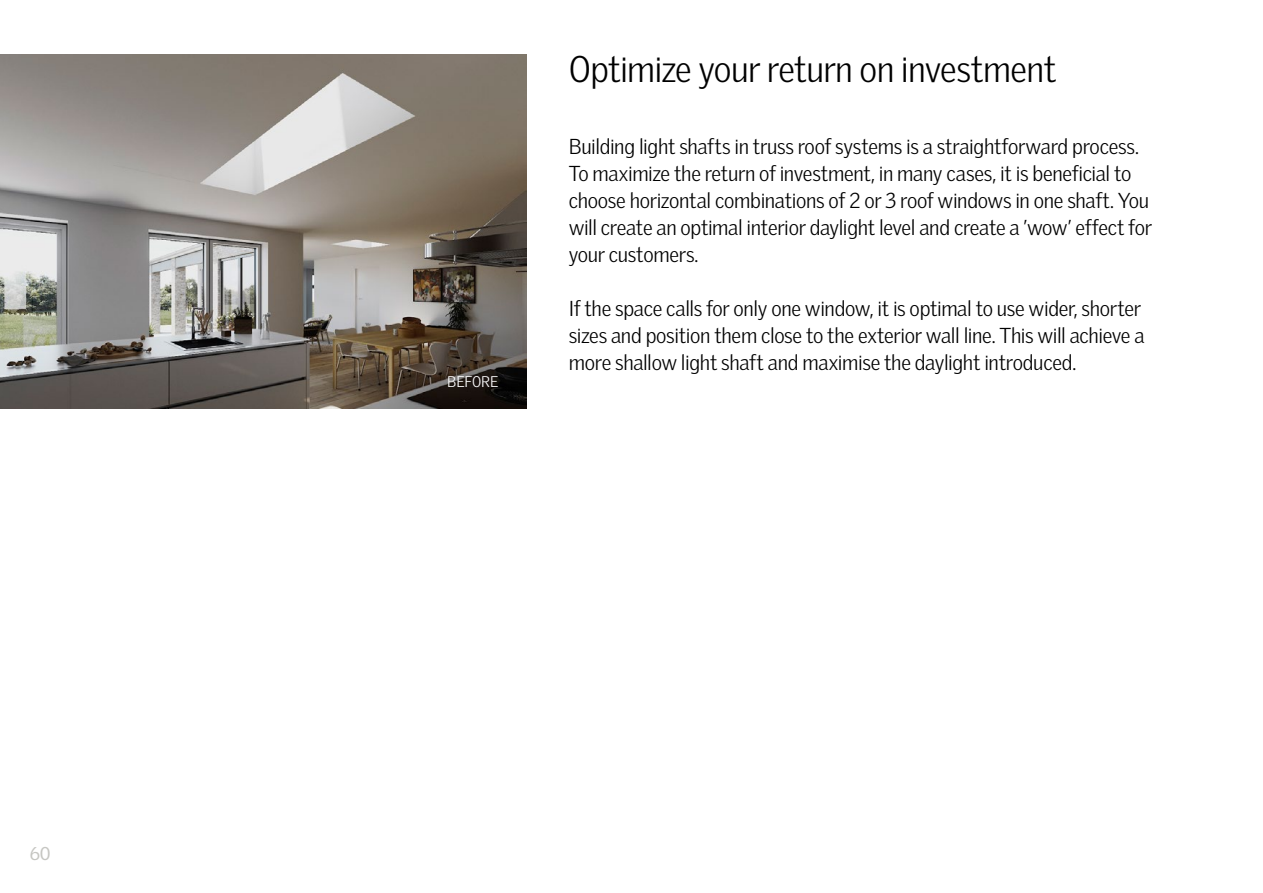
<style>
.page{position:relative;width:1263px;height:893px;background:#fff}
.page>*{position:absolute;margin:0;border:0;box-sizing:border-box;transform-origin:0 0}
.Topic_Heading{font:300 36px "Velux Gothic";letter-spacing:-.02em;color:#000}
.Detailed_Text{font:300 21px/27px "Velux Gothic";letter-spacing:-.015em;color:#000}
.t1{font:18px "Velux Gothic";color:#c6c6c2}
.Before___After{font:300 15px "Velux Gothic";letter-spacing:-.01em;color:#fff}
</style>
<div class="page">
<img style="left:0;top:54px;width:526px;height:354px">
<p class="t1" style="left:30px;top:843px;width:23px">60</p>
<p class="Before___After" style="left:447px;top:373px;width:53px">BEFORE</p>
<p class="Topic_Heading" style="left:569px;top:48px;width:489px">Optimize your return on investment</p>
<p class="Detailed_Text" style="left:569px;top:132px;width:585px">Building light shafts in truss roof systems is a straightforward process.<br>To maximize the return of investment, in many cases, it is beneficial to choose horizontal combinations of 2 or 3 roof windows in one shaft. You will create an optimal interior daylight level and create a ’wow’ effect for your customers.</p>
<p class="Detailed_Text" style="left:569px;top:294px;width:577px">If the space calls for only one window, it is optimal to use wider, shorter sizes and position them close to the exterior wall line. This will achieve a more shallow light shaft and maximise the daylight introduced.</p>
</div>
